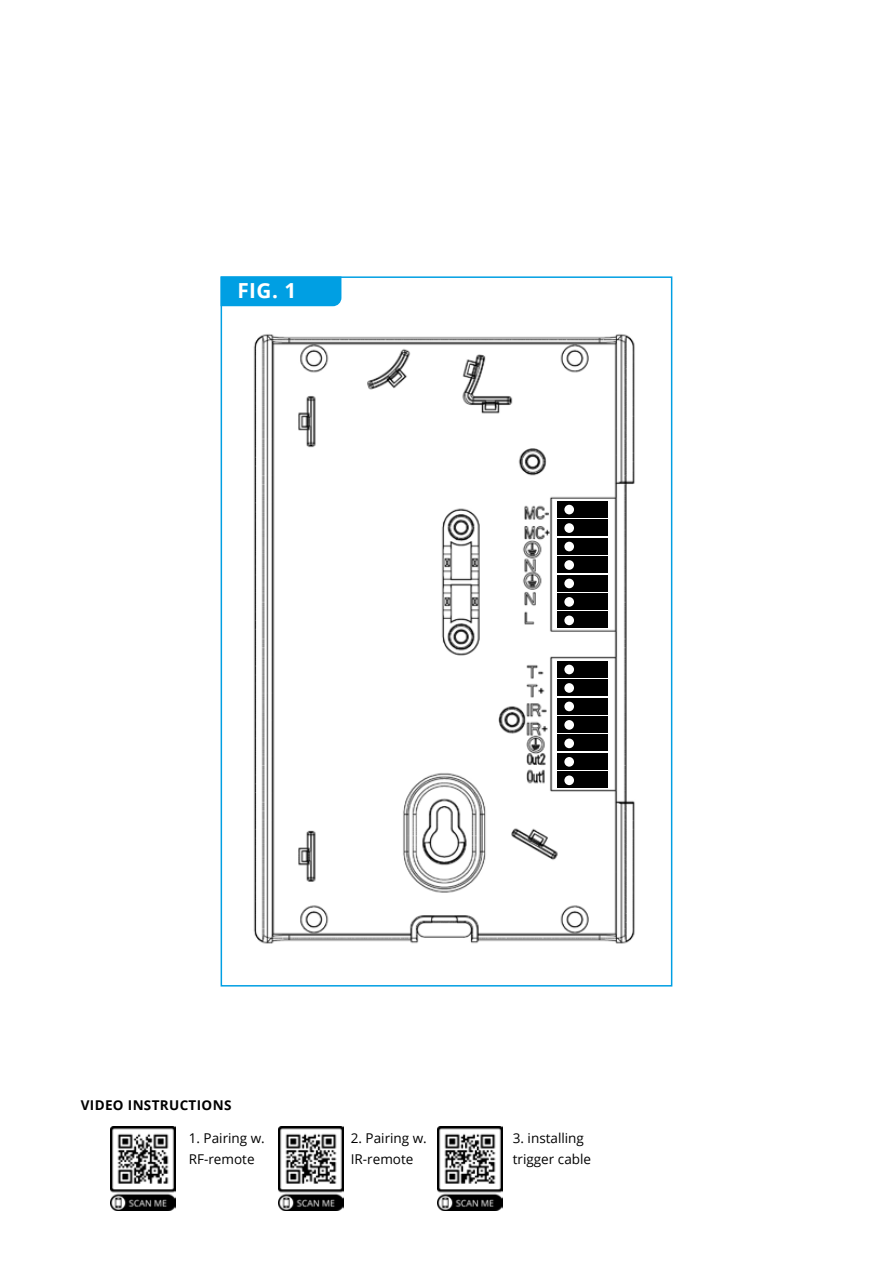
<style>
.page{position:relative;width:893px;height:1263px;background:#fff}
.page>*{position:absolute;margin:0;border:0;box-sizing:border-box;transform-origin:0 0}
.t1{font:700 20.7px "Open Sans";color:#fff}
.t2{font:13.5px "Open Sans";color:#000}
.t3{font:700 13.5px "Open Sans";letter-spacing:.025em;color:#000}
</style>
<div class="page">
<img style="left:111px;top:1127px;width:64px;height:84px">
<img style="left:279px;top:1127px;width:64px;height:84px">
<img style="left:438px;top:1127px;width:65px;height:84px">
<div style="left:224px;top:279px;width:117px;height:27px;background:#009fe3"></div>
<img style="left:253px;top:334px;width:382px;height:610px">
<div style="left:557px;top:501px;width:51px;height:16px;background:#000"></div>
<div style="left:564px;top:505px;width:10px;height:9px;background:#fff;border-radius:50%"></div>
<div style="left:557px;top:519px;width:51px;height:17px;background:#000"></div>
<div style="left:564px;top:523px;width:10px;height:10px;background:#fff;border-radius:50%"></div>
<div style="left:557px;top:538px;width:51px;height:16px;background:#000"></div>
<div style="left:564px;top:542px;width:10px;height:9px;background:#fff;border-radius:50%"></div>
<div style="left:557px;top:556px;width:51px;height:17px;background:#000"></div>
<div style="left:564px;top:560px;width:10px;height:10px;background:#fff;border-radius:50%"></div>
<div style="left:557px;top:575px;width:51px;height:16px;background:#000"></div>
<div style="left:564px;top:579px;width:10px;height:9px;background:#fff;border-radius:50%"></div>
<div style="left:557px;top:593px;width:51px;height:17px;background:#000"></div>
<div style="left:564px;top:597px;width:10px;height:10px;background:#fff;border-radius:50%"></div>
<div style="left:557px;top:612px;width:51px;height:16px;background:#000"></div>
<div style="left:564px;top:615px;width:10px;height:10px;background:#fff;border-radius:50%"></div>
<div style="left:557px;top:661px;width:51px;height:16px;background:#000"></div>
<div style="left:564px;top:665px;width:10px;height:9px;background:#fff;border-radius:50%"></div>
<div style="left:557px;top:679px;width:51px;height:17px;background:#000"></div>
<div style="left:564px;top:683px;width:10px;height:10px;background:#fff;border-radius:50%"></div>
<div style="left:557px;top:698px;width:51px;height:16px;background:#000"></div>
<div style="left:564px;top:702px;width:10px;height:9px;background:#fff;border-radius:50%"></div>
<div style="left:557px;top:716px;width:51px;height:17px;background:#000"></div>
<div style="left:564px;top:720px;width:10px;height:10px;background:#fff;border-radius:50%"></div>
<div style="left:557px;top:734px;width:51px;height:17px;background:#000"></div>
<div style="left:564px;top:738px;width:10px;height:10px;background:#fff;border-radius:50%"></div>
<div style="left:557px;top:753px;width:51px;height:17px;background:#000"></div>
<div style="left:564px;top:757px;width:10px;height:10px;background:#fff;border-radius:50%"></div>
<div style="left:557px;top:771px;width:51px;height:17px;background:#000"></div>
<div style="left:564px;top:775px;width:10px;height:10px;background:#fff;border-radius:50%"></div>
<div style="left:221px;top:276px;width:451px;height:710px;border:2px solid #009fe3"></div>
<h1 class="t1" style="left:237px;top:276px;width:60px">FIG. 1</h1>
<p class="t3" style="left:81px;top:1096px;width:152px">VIDEO INSTRUCTIONS</p>
<p class="t2" style="left:189px;top:1128px;width:78px">1. Pairing w.</p>
<p class="t2" style="left:351px;top:1128px;width:78px">2. Pairing w.</p>
<p class="t2" style="left:513px;top:1128px;width:73px">3. installing</p>
<p class="t2" style="left:189px;top:1150px;width:67px">RF-remote</p>
<p class="t2" style="left:351px;top:1150px;width:64px">IR-remote</p>
<p class="t2" style="left:513px;top:1150px;width:80px">trigger cable</p>
</div>
